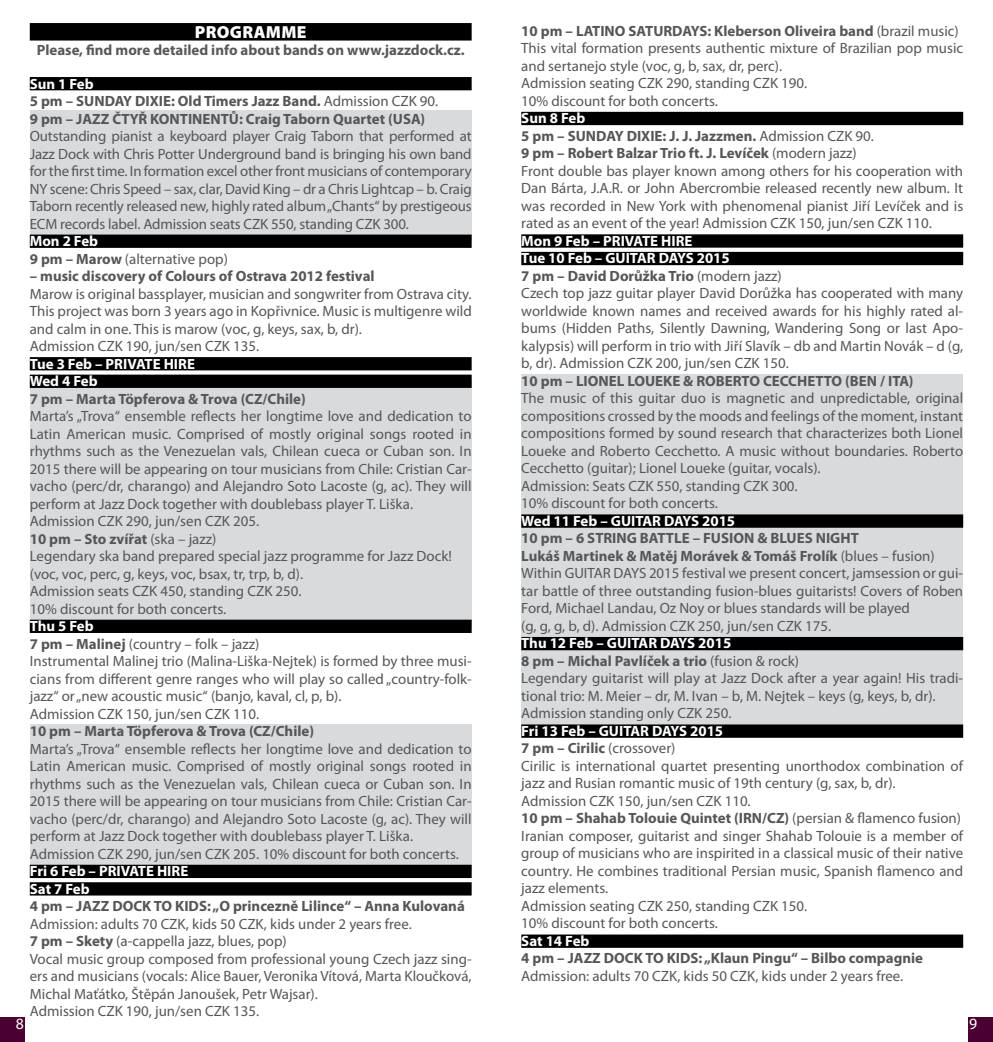
<style>
.page{position:relative;width:993px;height:1042px;background:#fff}
.page>*{position:absolute;margin:0;border:0;box-sizing:border-box;transform-origin:0 0}
.t1{font:900 17.5px "Myriad Pro";color:#fff}
.t2{font:15.75px "Myriad Pro";color:#fff}
.t3{font:14.88px/17.5px "Myriad Pro";color:#555658}
.t4{font:700 14.88px/17.5px "Myriad Pro";color:#555658}
.t5{font:700 14.88px/17.5px "Myriad Pro";color:#fff}
.t6{font:700 14.88px "Myriad Pro";color:#58585a}
.s1{font-weight:700}
.s2{font-weight:700;color:#fff}
.s3{color:#fff}
.s4{font-weight:400}
</style>
<div class="page">
<div style="left:0;top:1017px;width:25px;height:25px;background:#4a0031"></div>
<div style="left:967px;top:1017px;width:25px;height:25px;background:#4a0031"></div>
<div style="left:30px;top:724px;width:441px;height:146px;background:#d9dadb"></div>
<div style="left:30px;top:379px;width:441px;height:247px;background:#d9dadb"></div>
<div style="left:30px;top:110px;width:441px;height:131px;background:#d9dadb"></div>
<div style="left:521px;top:374px;width:441px;height:356px;background:#d9dadb"></div>
<div style="left:521px;top:112px;width:441px;height:13px;background:#000"></div>
<div style="left:521px;top:234px;width:441px;height:14px;background:#000"></div>
<div style="left:521px;top:252px;width:441px;height:13px;background:#000"></div>
<div style="left:521px;top:514px;width:441px;height:14px;background:#000"></div>
<div style="left:521px;top:637px;width:441px;height:13px;background:#000"></div>
<div style="left:521px;top:724px;width:441px;height:14px;background:#000"></div>
<div style="left:521px;top:934px;width:441px;height:14px;background:#000"></div>
<div style="left:30px;top:23px;width:441px;height:18px;background:#000"></div>
<div style="left:30px;top:77px;width:441px;height:13px;background:#000"></div>
<div style="left:30px;top:235px;width:441px;height:13px;background:#000"></div>
<div style="left:30px;top:357px;width:441px;height:13px;background:#000"></div>
<div style="left:30px;top:375px;width:441px;height:13px;background:#000"></div>
<div style="left:30px;top:620px;width:441px;height:13px;background:#000"></div>
<div style="left:30px;top:865px;width:441px;height:13px;background:#000"></div>
<div style="left:30px;top:882px;width:441px;height:13px;background:#000"></div>
<p class="t3" style="left:521px;top:23px;width:443px"><span class="s1">10 pm – LATINO SATURDAYS: Kleberson Oliveira band</span> (brazil music)<br>This vital formation presents authentic mixture of Brazilian pop music and sertanejo style (voc, g, b, sax, dr, perc).<br>Admission seating CZK 290, standing CZK 190.<br>10% discount for both concerts.</p>
<p class="t3" style="left:521px;top:110px;width:443px"><span class="s2">Sun 8 Feb<br></span><span class="s1">5 pm – SUNDAY DIXIE: J. J. Jazzmen.</span> Admission CZK 90.<br><span class="s1">9 pm – Robert Balzar Trio ft. J. Levíček</span> (modern jazz)<br>Front double bas player known among others for his cooperation with Dan Bárta, J.A.R. or John Abercrombie released recently new album. It was recorded in New York with phenomenal pianist Jiří Levíček and is rated as an event of the year! Admission CZK 150, jun/sen CZK 110.</p>
<p class="t3" style="left:521px;top:232px;width:443px"><span class="s2">Mon 9 Feb – PRIVATE HIRE<br>Tue 10 Feb – GUITAR DAYS 2015<br></span><span class="s1">7 pm – David Dorůžka Trio</span> (modern jazz)<br>Czech top jazz guitar player David Dorůžka has cooperated with many worldwide known names and received awards for his highly rated al&shy;bums (Hidden Paths, Silently Dawning, Wandering Song or last Apo&shy;kalypsis) will perform in trio with Jiří Slavík – db and Martin Novák – d (g, b, dr). Admission CZK 200, jun/sen CZK 150.</p>
<p class="t4" style="left:521px;top:372px;width:393px">10 pm – LIONEL LOUEKE &amp; ROBERTO CECCHETTO (BEN / ITA)</p>
<p class="t3" style="left:521px;top:390px;width:443px">The music of this guitar duo is magnetic and unpredictable, original compositions crossed by the moods and feelings of the moment, instant compositions formed by sound research that characterizes both Lionel Loueke and Roberto Cecchetto. A music without boundaries. Roberto Cecchetto (guitar); Lionel Loueke (guitar, vocals).<br>Admission: Seats CZK 550, standing CZK 300.<br>10% discount for both concerts.</p>
<p class="t5" style="left:521px;top:512px;width:215px">Wed 11 Feb – GUITAR DAYS 2015</p>
<p class="t3" style="left:521px;top:530px;width:443px"><span class="s1">10 pm – 6 STRING BATTLE – FUSION &amp; BLUES NIGHT<br>Lukáš Martinek &amp; Matěj Morávek &amp; Tomáš Frolík</span> (blues – fusion)<br>Within GUITAR DAYS 2015 festival we present concert, jamsession or gui&shy;tar battle of three outstanding fusion-blues guitarists! Covers of Roben Ford, Michael Landau, Oz Noy or blues standards will be played<br>(g, g, g, b, d). Admission CZK 250, jun/sen CZK 175.</p>
<p class="t3" style="left:521px;top:635px;width:443px"><span class="s2">Thu 12 Feb – GUITAR DAYS 2015<br></span><span class="s1">8 pm – Michal Pavlíček a trio</span> (fusion &amp; rock)<br>Legendary guitarist will play at Jazz Dock after a year again! His tradi&shy;tional trio: M. Meier – dr, M. Ivan – b, M. Nejtek – keys (g, keys, b, dr).<br>Admission standing only CZK 250.</p>
<p class="t3" style="left:521px;top:722px;width:443px"><span class="s2">Fri 13 Feb – GUITAR DAYS 2015<br></span><span class="s1">7 pm – Cirilic</span> (crossover)<br>Cirilic is international quartet presenting unorthodox combination of jazz and Rusian romantic music of 19th century (g, sax, b, dr).<br>Admission CZK 150, jun/sen CZK 110.<br><span class="s1">10 pm – Shahab Tolouie Quintet (IRN/CZ)</span> (persian &amp; flamenco fusion)<br>Iranian composer, guitarist and singer Shahab Tolouie is a member of group of musicians who are inspirited in a classical music of their native country. He combines traditional Persian music, Spanish flamenco and jazz elements.<br>Admission seating CZK 250, standing CZK 150.<br>10% discount for both concerts.</p>
<p class="t5" style="left:521px;top:932px;width:70px">Sat 14 Feb</p>
<p class="t4" style="left:521px;top:950px;width:403px">4 pm – JAZZ DOCK TO KIDS: „Klaun Pingu“ – Bilbo compagnie</p>
<p class="t3" style="left:521px;top:967px;width:383px">Admission: adults 70 CZK, kids 50 CZK, kids under 2 years free.</p>
<p class="t1" style="left:195px;top:22px;width:113px">PROGRAMM E</p>
<p class="t6" style="left:37px;top:42px;width:429px">Please, find more detailed info about bands on www.jazzdock.cz.</p>
<p class="t4" style="left:30px;top:75px;width:410px"><span class="s3">Sun 1 Feb<br></span>5 pm – SUNDAY DIXIE: Old Timers Jazz Band. <span class="s4">Admission CZK 90.<br></span>9 pm – JAZZ ČTYŘ KONTINENTŮ: Craig Taborn Quartet (USA)</p>
<p class="t3" style="left:30px;top:128px;width:443px;text-align:justify">Outstanding pianist a keyboard player Craig Taborn that performed at Jazz Dock with Chris Potter Underground band is bringing his own band for the first time. In formation excel other front musicians of contemporary NY scene: Chris Speed – sax, clar, David King – dr a Chris Lightcap – b. Craig Taborn recently released new, highly rated album „Chants“ by prestigeous ECM records label. Admission seats CZK 550, standing CZK 300.</p>
<p class="t3" style="left:30px;top:233px;width:199px"><span class="s2">Mon 2 Feb<br></span><span class="s1">9 pm – Marow</span> (alternative pop)</p>
<p class="t4" style="left:30px;top:268px;width:346px">– music discovery of Colours of Ostrava 2012 festival</p>
<p class="t3" style="left:30px;top:285px;width:443px">Marow is original bassplayer, musician and songwriter from Ostrava city.<br>This project was born 3 years ago in Kopřivnice. Music is multigenre wild and calm in one. This is marow (voc, g, keys, sax, b, dr).<br>Admission CZK 190, jun/sen CZK 135.</p>
<p class="t5" style="left:30px;top:355px;width:167px">Tue 3 Feb – PRIVATE HIRE<br>Wed 4 Feb</p>
<p class="t4" style="left:30px;top:390px;width:277px">7 pm – Marta Töpferova &amp; Trova (CZ/Chile)</p>
<p class="t3" style="left:30px;top:408px;width:443px">Marta’s „Trova“ ensemble reflects her longtime love and dedication to Latin American music. Comprised of mostly original songs rooted in rhythms such as the Venezuelan vals, Chilean cueca or Cuban son. In 2015 there will be appearing on tour musicians from Chile: Cristian Car&shy;vacho (perc/dr, charango) and Alejandro Soto Lacoste (g, ac). They will perform at Jazz Dock together with doublebass player T. Liška.<br>Admission CZK 290, jun/sen CZK 205.<br><span class="s1">10 pm – Sto zvířat</span> (ska – jazz)<br>Legendary ska band prepared special jazz programme for Jazz Dock! (voc, voc, perc, g, keys, voc, bsax, tr, trp, b, d).<br>Admission seats CZK 450, standing CZK 250.<br>10% discount for both concerts.</p>
<p class="t3" style="left:30px;top:618px;width:443px"><span class="s2">Thu 5 Feb<br></span><span class="s1">7 pm – Malinej</span> (country – folk – jazz)<br>Instrumental Malinej trio (Malina-Liška-Nejtek) is formed by three musi&shy;cians from different genre ranges who will play so called „country-folk&shy;jazz“ or „new acoustic music“ (banjo, kaval, cl, p, b).<br>Admission CZK 150, jun/sen CZK 110.</p>
<p class="t4" style="left:30px;top:722px;width:286px">10 pm – Marta Töpferova &amp; Trova (CZ/Chile)</p>
<p class="t3" style="left:30px;top:740px;width:443px">Marta’s „Trova“ ensemble reflects her longtime love and dedication to Latin American music. Comprised of mostly original songs rooted in rhythms such as the Venezuelan vals, Chilean cueca or Cuban son. In 2015 there will be appearing on tour musicians from Chile: Cristian Car&shy;vacho (perc/dr, charango) and Alejandro Soto Lacoste (g, ac). They will perform at Jazz Dock together with doublebass player T. Liška.<br>Admission CZK 290, jun/sen CZK 205. 10% discount for both concerts.</p>
<p class="t5" style="left:30px;top:862px;width:160px">Fri 6 Feb – PRIVATE HIRE<br>Sat 7 Feb</p>
<p class="t4" style="left:30px;top:897px;width:436px">4 pm – JAZZ DOCK TO KIDS: „O princezně Lilince“ – Anna Kulovaná</p>
<p class="t3" style="left:30px;top:915px;width:443px">Admission: adults 70 CZK, kids 50 CZK, kids under 2 years free.<br><span class="s1">7 pm – Skety</span> (a-cappella jazz, blues, pop)<br>Vocal music group composed from professional young Czech jazz sing&shy;ers and musicians (vocals: Alice Bauer, Veronika Vítová, Marta Kloučková, Michal Maťátko, Štěpán Janoušek, Petr Wajsar).<br>Admission CZK 190, jun/sen CZK 135.</p>
<p class="t2" style="left:16px;top:1015px;width:10px">8</p>
<p class="t2" style="left:968px;top:1015px;width:10px">9</p>
</div>
